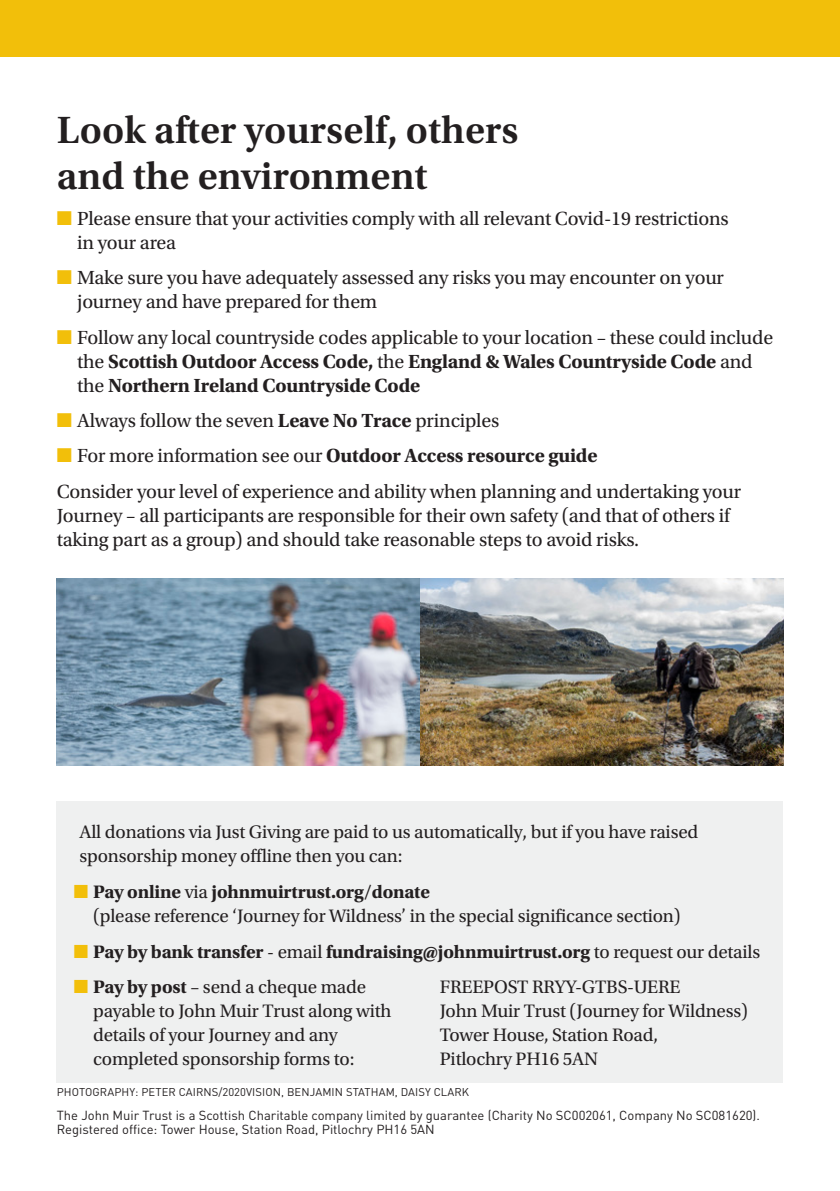
<style>
.page{position:relative;width:840px;height:1191px;background:#fff}
.page>*{position:absolute;margin:0;border:0;box-sizing:border-box;transform-origin:0 0}
.t1{font:600 40px/46px "Utopia Std";color:#231f20}
.t2{font:20px/24px "Utopia Std";letter-spacing:-.01em;color:#231f20}
.t3{font:19px/24px "Utopia Std";letter-spacing:-.01em;color:#231f20}
.t4{font:700 19px "Utopia Std";letter-spacing:-.01em;color:#231f20}
.t5{font:13px/14px "DINOT";color:#231f20}
.t6{font:11.2px "DINOT";letter-spacing:.01em;color:#231f20}
.s1{color:#f2bf0a}
.s2{font-weight:700}
.s3{font-weight:400}
</style>
<div class="page">
<div style="left:57px;top:801px;width:725px;height:281px;background:#eff0f0"></div>
<div style="left:0;top:0;width:839px;height:57px;background:#f2bf0a"></div>
<img style="left:57px;top:579px;width:725px;height:186px">
<h1 class="t1" style="left:57px;top:107px;width:463px">Look after yourself, others and the environment</h1>
<p class="t2" style="left:77px;top:207px;width:652px;text-indent:-20px"><span class="s1">■</span> Please ensure that your activities comply with all relevant Covid-19 restrictions in your area</p>
<p class="t2" style="left:77px;top:266px;width:648px;text-indent:-20px"><span class="s1">■</span> Make sure you have adequately assessed any risks you may encounter on your journey and have prepared for them</p>
<p class="t2" style="left:77px;top:326px;width:697px;text-indent:-20px"><span class="s1">■</span> Follow any local countryside codes applicable to your location – these could include the <span class="s2">Scottish Outdoor Access Code,</span> the <span class="s2">England &amp; Wales Countryside Code</span> and the <span class="s2">Northern Ireland Countryside Code</span></p>
<p class="t2" style="left:57px;top:409px;width:444px"><span class="s1">■</span> Always follow the seven <span class="s2">Leave No Trace</span> principles</p>
<p class="t2" style="left:57px;top:439px;width:685px;line-height:35.4px"><span class="s1">■</span> For more information see our <span class="s2">Outdoor Access resource guide<br></span>Consider your level of experience and ability when planning and undertaking your</p>
<p class="t2" style="left:57px;top:504px;width:674px">Journey – all participants are responsible for their own safety (and that of others if taking part as a group) and should take reasonable steps to avoid risks.</p>
<p class="t3" style="left:79px;top:820px;width:620px">All donations via Just Giving are paid to us automatically, but if you have raised sponsorship money offline then you can:</p>
<p class="t3" style="left:93px;top:880px;width:588px;text-indent:-19px"><span class="s1">■</span> <span class="s2">Pay online</span> via <span class="s2">johnmuirtrust.org/donate<br></span>(please reference ‘Journey for Wildness’ in the special significance section)</p>
<p class="t4" style="left:74px;top:940px;width:687px"><span class="s1">■</span> Pay by bank transfer <span class="s3">- email</span> fundraising@johnmuirtrust.org <span class="s3">to request our details</span></p>
<p class="t3" style="left:93px;top:975px;width:300px;text-indent:-19px"><span class="s1">■</span> <span class="s2">Pay by post</span> – send a cheque made payable to John Muir Trust along with details of your Journey and any completed sponsorship forms to:</p>
<p class="t3" style="left:439px;top:975px;width:309px">FREEPOST RRYY-GTBS-UERE<br>John Muir Trust (Journey for Wildness)<br>Tower House, Station Road,<br>Pitlochry PH16 5AN</p>
<p class="t6" style="left:57px;top:1084px;width:413px">PHOTOGRAPHY: PETER CAIRNS/2020VISION, BENJAMIN STATHAM, DAISY CLARK</p>
<p class="t5" style="left:57px;top:1108px;width:704px">The John Muir Trust is a Scottish Charitable company limited by guarantee (Charity No SC002061, Company No SC081620).<br>Registered office: Tower House, Station Road, Pitlochry PH16 5AN</p>
</div>
